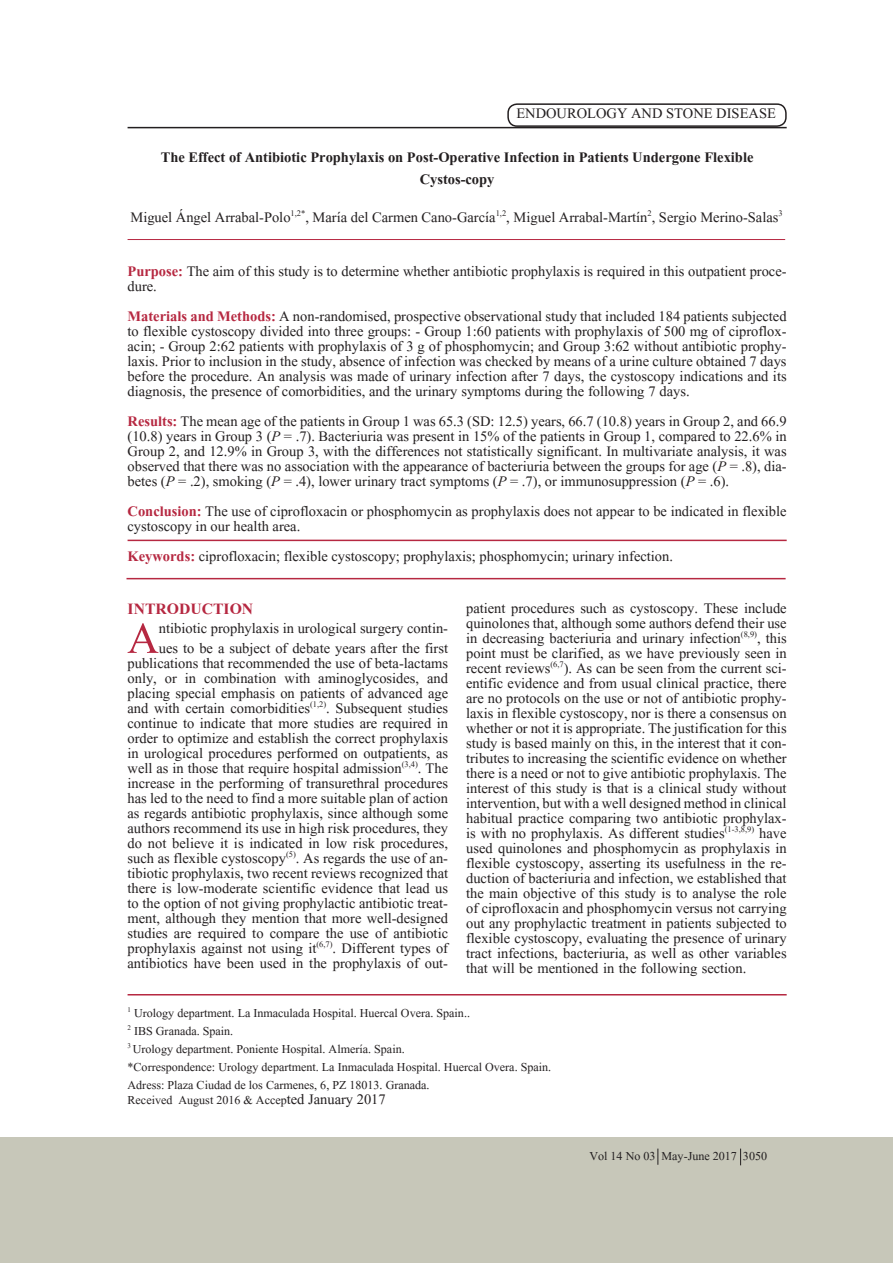
<style>
.page{position:relative;width:893px;height:1263px;background:#fff}
.page>*{position:absolute;margin:0;border:0;box-sizing:border-box;transform-origin:0 0}
.t1{font:54.6px "Aparajita";color:#b62841}
.t2{font:700 19.5px "Aparajita";color:#b62841}
.t3{font:18px/15px "Aparajita";color:#231f20;text-align:justify}
.t4{font:700 18px "Aparajita";color:#231f20}
.t5{font:15px "Aparajita";color:#231f20}
.s1{font-weight:700;color:#b62841}
.s2{font-style:italic}
.s3{font-size:18px}
</style>
<div class="page">
<div style="left:0;top:1137px;width:893px;height:126px;background:#c7c7b9"></div>
<hr style="left:128px;top:127px;width:659px;height:1px;background:#231f20">
<hr style="left:126px;top:578px;width:660px;height:1px;background:#b62841">
<hr style="left:128px;top:540px;width:659px;height:1px;background:#b62841">
<hr style="left:128px;top:239px;width:657px;height:1px;background:#b62841">
<hr style="left:128px;top:994px;width:659px;height:1px;background:#b62841">
<div style="left:507px;top:103px;width:280px;height:24px;border:2px solid #231f20;border-radius:9px"></div>
<svg style="left:657px;top:1148px;width:1px;height:17px"></svg>
<svg style="left:740px;top:1148px;width:2px;height:17px"></svg>
<p class="t3" style="left:516px;top:108px;width:261px">ENDOUROLOGY AND STONE DISEASE</p>
<p class="t4" style="left:161px;top:149px;width:594px">The Effect of Antibiotic Prophylaxis on Post-Operative Infection in Patients Undergone Flexible</p>
<p class="t4" style="left:420px;top:170px;width:76px">Cystos-copy</p>
<p class="t3" style="left:130px;top:212px;width:654px">Miguel Ángel Arrabal-Polo<sup>1,2*</sup>, María del Carmen Cano-García<sup>1,2</sup>, Miguel Arrabal-Martín<sup>2</sup>, Sergio Merino-Salas<sup>3</sup></p>
<p class="t3" style="left:128px;top:266px;width:661px"><span class="s1">Purpose:</span> The aim of this study is to determine whether antibiotic prophylaxis is required in this outpatient proce&shy;dure.</p>
<p class="t3" style="left:128px;top:311px;width:661px"><span class="s1">Materials and Methods:</span> A non-randomised, prospective observational study that included 184 patients subjected to flexible cystoscopy divided into three groups: - Group 1:60 patients with prophylaxis of 500 mg of ciproflox&shy;acin; - Group 2:62 patients with prophylaxis of 3 g of phosphomycin; and Group 3:62 without antibiotic prophy&shy;laxis. Prior to inclusion in the study, absence of infection was checked by means of a urine culture obtained 7 days before the procedure. An analysis was made of urinary infection after 7 days, the cystoscopy indications and its diagnosis, the presence of comorbidities, and the urinary symptoms during the following 7 days.</p>
<p class="t3" style="left:128px;top:416px;width:661px"><span class="s1">Results:</span> The mean age of the patients in Group 1 was 65.3 (SD: 12.5) years, 66.7 (10.8) years in Group 2, and 66.9 (10.8) years in Group 3 (<span class="s2">P</span> = .7). Bacteriuria was present in 15% of the patients in Group 1, compared to 22.6% in Group 2, and 12.9% in Group 3, with the differences not statistically significant. In multivariate analysis, it was observed that there was no association with the appearance of bacteriuria between the groups for age (<span class="s2">P</span> = .8), dia&shy;betes (<span class="s2">P</span> = .2), smoking (<span class="s2">P</span> = .4), lower urinary tract symptoms (<span class="s2">P</span> = .7), or immunosuppression (<span class="s2">P</span> = .6).</p>
<p class="t3" style="left:128px;top:506px;width:661px"><span class="s1">Conclusion:</span> The use of ciprofloxacin or phosphomycin as prophylaxis does not appear to be indicated in flexible cystoscopy in our health area.</p>
<p class="t3" style="left:128px;top:551px;width:547px"><span class="s1">Keywords:</span> ciprofloxacin; flexible cystoscopy; prophylaxis; phosphomycin; urinary infection.</p>
<p class="t2" style="left:128px;top:600px;width:127px">INTRODUCTION</p>
<p class="t1" style="left:127px;top:611px;width:33px">A</p>
<p class="t3" style="left:159px;top:621px;width:291px;line-height:19.5px">ntibiotic prophylaxis in urological surgery contin&shy;ues to be a subject of debate years after the first</p>
<p class="t3" style="left:128px;top:657px;width:322px">publications that recommended the use of beta-lactams only, or in combination with aminoglycosides, and placing special emphasis on patients of advanced age and with certain comorbidities<sup>(1,2)</sup>. Subsequent studies continue to indicate that more studies are required in order to optimize and establish the correct prophylaxis in urological procedures performed on outpatients, as well as in those that require hospital admission<sup>(3,4)</sup>. The increase in the performing of transurethral procedures has led to the need to find a more suitable plan of action as regards antibiotic prophylaxis, since although some authors recommend its use in high risk procedures, they do not believe it is indicated in low risk procedures, such as flexible cystoscopy<sup>(5)</sup>. As regards the use of an&shy;tibiotic prophylaxis, two recent reviews recognized that there is low-moderate scientific evidence that lead us to the option of not giving prophylactic antibiotic treat&shy;ment, although they mention that more well-designed studies are required to compare the use of antibiotic prophylaxis against not using it<sup>(6,7)</sup>. Different types of antibiotics have been used in the prophylaxis of out-</p>
<p class="t5" style="left:128px;top:1005px;width:344px"><sup>1</sup> Urology department. La Inmaculada Hospital. Huercal Overa. Spain..</p>
<p class="t5" style="left:128px;top:1023px;width:107px"><sup>2</sup> IBS Granada. Spain.</p>
<p class="t5" style="left:128px;top:1041px;width:279px"><sup>3</sup> Urology department. Poniente Hospital. Almería. Spain.</p>
<p class="t5" style="left:128px;top:1059px;width:425px">*Correspondence: Urology department. La Inmaculada Hospital. Huercal Overa. Spain.</p>
<p class="t5" style="left:128px;top:1077px;width:303px">Adress: Plaza Ciudad de los Carmenes, 6, PZ 18013. Granada.</p>
<p class="t5" style="left:128px;top:1092px;width:260px">Received August 2016 &amp; Accep<span class="s3">ted January 2017</span></p>
<p class="t3" style="left:466px;top:602px;width:322px">patient procedures such as cystoscopy. These include quinolones that, although some authors defend their use in decreasing bacteriuria and urinary infection<sup>(8,9)</sup>, this point must be clarified, as we have previously seen in recent reviews<sup>(6,7</sup>). As can be seen from the current sci&shy;entific evidence and from usual clinical practice, there are no protocols on the use or not of antibiotic prophy&shy;laxis in flexible cystoscopy, nor is there a consensus on whether or not it is appropriate. The justification for this study is based mainly on this, in the interest that it con&shy;tributes to increasing the scientific evidence on whether there is a need or not to give antibiotic prophylaxis. The interest of this study is that is a clinical study without intervention, but with a well designed method in clinical habitual practice comparing two antibiotic prophylax&shy;is with no prophylaxis. As different studies<sup>(1-3,8,9)</sup> have used quinolones and phosphomycin as prophylaxis in flexible cystoscopy, asserting its usefulness in the re&shy;duction of bacteriuria and infection, we established that the main objective of this study is to analyse the role of ciprofloxacin and phosphomycin versus not carrying out any prophylactic treatment in patients subjected to flexible cystoscopy, evaluating the presence of urinary tract infections, bacteriuria, as well as other variables that will be mentioned in the following section.</p>
<p class="t5" style="left:589px;top:1149px;width:179px">Vol 14 No 03 May-June 2017 3050</p>
<p class="t5" style="left:544px;top:1149px;width:231px">Vol 13 No 05 September-Octob r 2016 2744</p>
</div>
